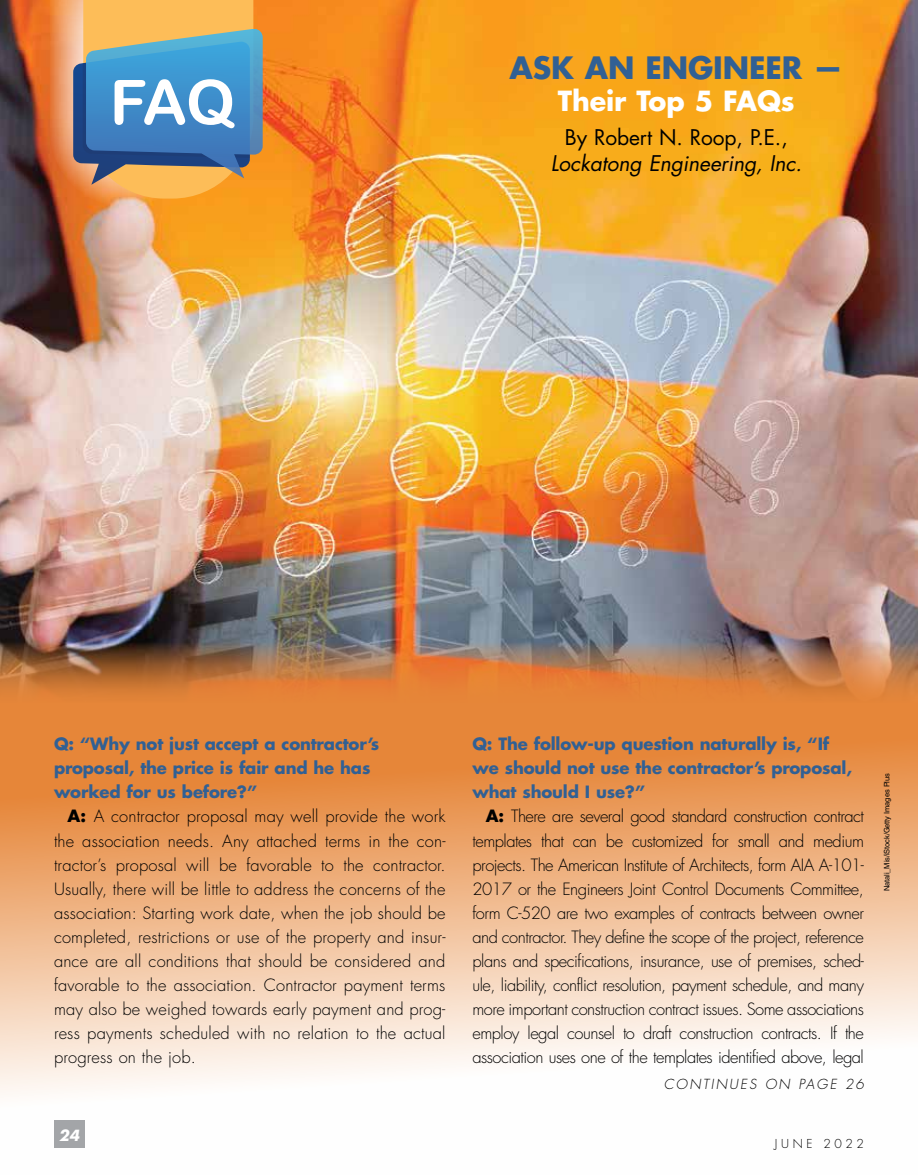
<style>
.page{position:relative;width:918px;height:1175px;background:#fff}
.page>*{position:absolute;margin:0;border:0;box-sizing:border-box;transform-origin:0 0}
.t1{font:700 30px "Futura Std";letter-spacing:-.005em;color:#316094}
.t2{font:700 27px "Futura Std";letter-spacing:-.005em;color:#fff}
.t3{font:italic 21px "Futura Std";letter-spacing:-.005em;color:#000}
.t4{font:21px "Futura Std";letter-spacing:-.005em;color:#000}
.t5{font:300 16.5px/24px "Futura Std";letter-spacing:-.01em;color:#000;text-align:justify}
.t6{font:700 16.5px/24px "Futura Std";letter-spacing:-.01em;color:#316094}
.t7{font:italic 700 15px "Futura Std";color:#fff}
.t8{font:italic 300 13.5px "Futura Std";letter-spacing:.15em;color:#000}
.t9{font:300 12px "Futura Std";letter-spacing:.3em;color:#000}
.t10{font:7.5px "Helvetica LT Std";letter-spacing:-.01em;color:#000}
.s1{font-weight:700}
</style>
<div class="page">
<svg style="left:0;top:708px;width:918px;height:440px"></svg>
<div style="left:54px;top:1120px;width:30px;height:28px;background:#a3a5a8"></div>
<img style="left:0;top:0;width:918px;height:708px">
<svg style="left:50px;top:0;width:213px;height:207px;background:#9d9c8f"></svg>
<h1 class="t1" style="left:509px;top:48px;width:335px">ASK AN ENGINEER —</h1>
<h2 class="t2" style="left:558px;top:83px;width:238px">Their Top 5 FAQs</h2>
<p class="t4" style="left:565px;top:124px;width:224px">By Robert N. Roop, P.E.,</p>
<p class="t3" style="left:551px;top:149px;width:252px">Lockatong Engineering, Inc.</p>
<p class="t6" style="left:54px;top:732px;width:327px">Q: “Why not just accept a contractor’s proposal, the price is fair and he has worked for us before?”</p>
<p class="t5" style="left:54px;top:805px;width:393px;text-indent:13px"><span class="s1">A:</span> A contractor proposal may well provide the work the association needs. Any attached terms in the con&shy;tractor’s proposal will be favorable to the contractor.<br>Usually, there will be little to address the concerns of the association: Starting work date, when the job should be completed, restrictions or use of the property and insur&shy;ance are all conditions that should be considered and favorable to the association. Contractor payment terms may also be weighed towards early payment and prog&shy;ress payments scheduled with no relation to the actual progress on the job.</p>
<p class="t7" style="left:59px;top:1125px;width:22px">24</p>
<p class="t6" style="left:472px;top:732px;width:381px">Q: The follow-up question naturally is, “If we should not use the contractor’s proposal, what should I use?”</p>
<p class="t5" style="left:472px;top:805px;width:393px;text-indent:13px"><span class="s1">A:</span> There are several good standard construction contract templates that can be customized for small and medium projects. The American Institute of Architects, form AIA A-101- 2017 or the Engineers Joint Control Documents Committee, form C-520 are two examples of contracts between owner and contractor. They define the scope of the project, reference plans and specifications, insurance, use of premises, sched&shy;ule, liability, conflict resolution, payment schedule, and many more important construction contract issues. Some associations employ legal counsel to draft construction contracts. If the association uses one of the templates identified above, legal</p>
<p class="t8" style="left:664px;top:1075px;width:202px">CONTINUES ON PAGE 26</p>
<p class="t10" style="left:883px;top:891px;width:120px;rotate:-90deg">Natali_Mis/iStock/Getty Images Plus</p>
<p class="t9" style="left:775px;top:1136px;width:91px">JUNE 2022</p>
</div>
